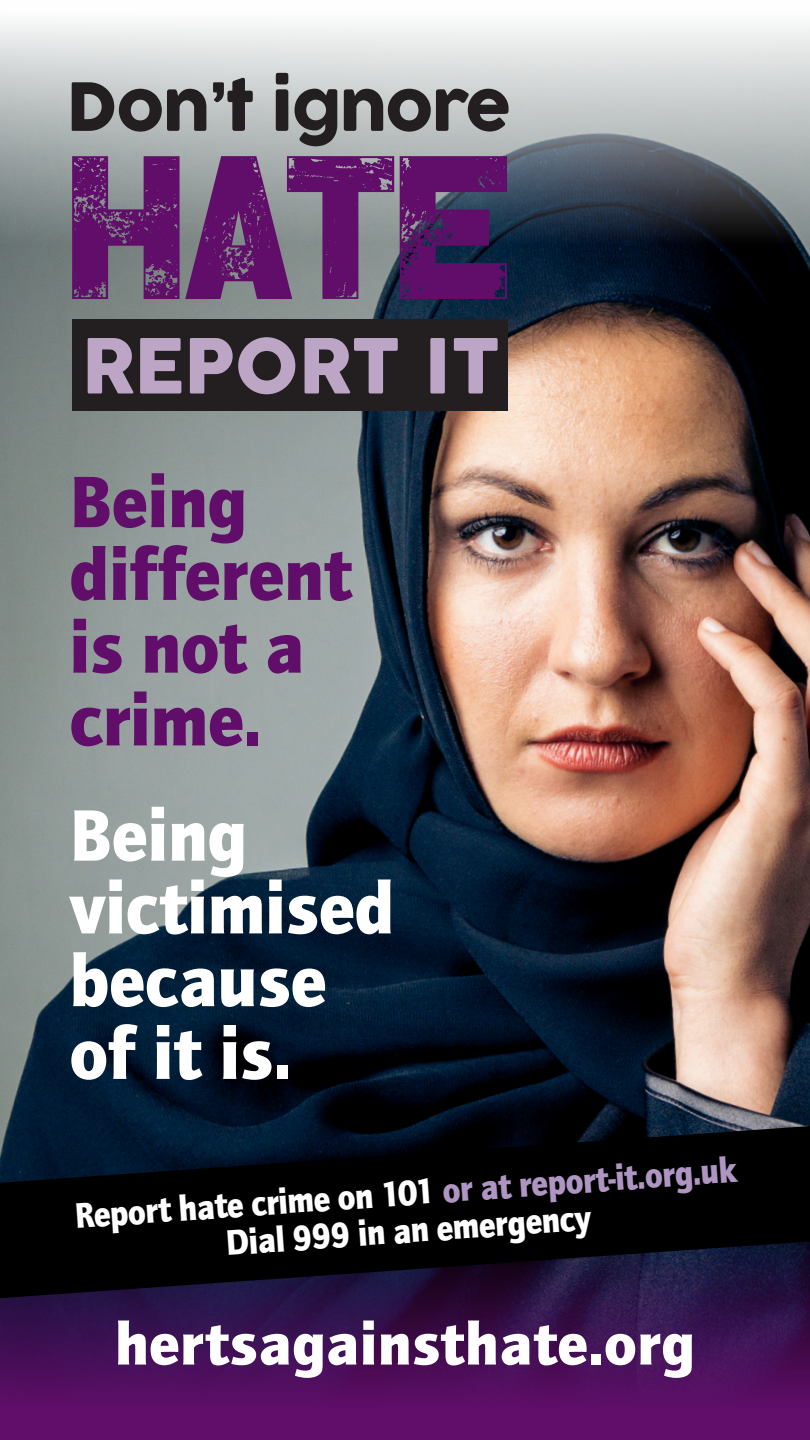
<style>
.page{position:relative;width:810px;height:1440px;background:#fff}
.page>*{position:absolute;margin:0;border:0;box-sizing:border-box;transform-origin:0 0}
.t1{font:900 75.3px/72.8px "Quay Itc T";color:#fff;scale:.96 1}
.t2{font:900 75.3px/72.8px "Quay Itc T";color:#600e69;scale:.96 1}
.t3{font:900 61.5px "Quay Itc T";letter-spacing:.01em;color:#fff}
.t4{font:900 36.75px "Quay Itc T";color:#fff;scale:.91 1}
.s1{color:#af96c2}
</style>
<div class="page">
<img style="left:0;top:22px;width:810px;height:1104px">
<svg style="left:0;top:1298px;width:810px;height:142px"></svg>
<div style="left:73px;top:320px;width:435px;height:91px;background:#231f20"></div>
<svg style="left:72px;top:156px;width:435px;height:143px;fill:#600e69"></svg>
<svg style="left:72px;top:73px;width:437px;height:73px"></svg>
<svg style="left:88px;top:337px;width:410px;height:57px"></svg>
<svg style="left:0;top:1126px;width:810px;height:172px;fill:#000"></svg>
<p class="t2" style="left:70px;top:465px;width:296px">Being different is not a crime.</p>
<p class="t1" style="left:70px;top:799px;width:340px">Being victimised because of it is.</p>
<p class="t4" style="left:73px;top:1194px;width:731px;rotate:-4deg">Report hate crime on 101 <span class="s1">or at report-it.org.uk</span></p>
<p class="t4" style="left:224px;top:1221px;width:404px;rotate:-4deg">Dial 999 in an emergency</p>
<p class="t3" style="left:115px;top:1308px;width:582px">hertsagainsthate.org</p>
</div>
